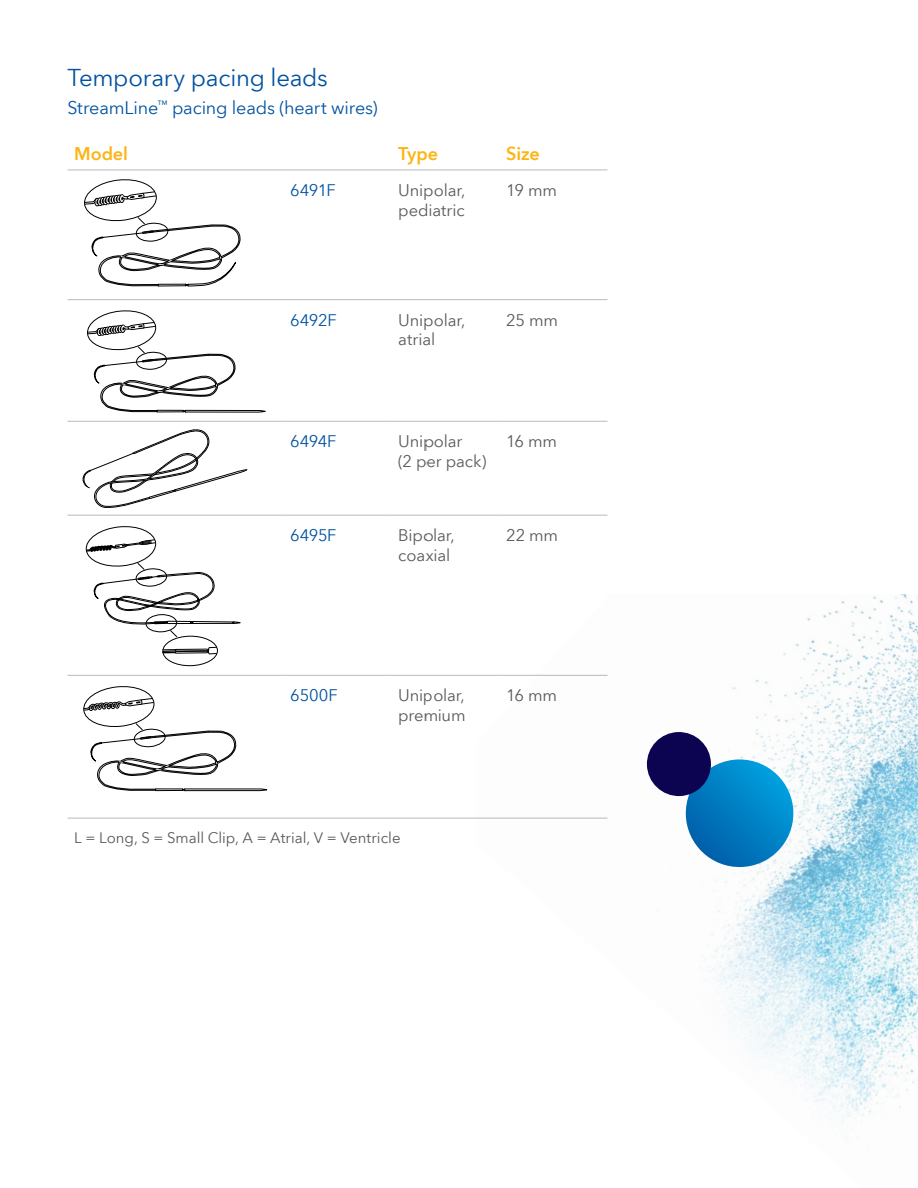
<style>
.page{position:relative;width:918px;height:1188px;background:#fff}
.page>*{position:absolute;margin:0;border:0;box-sizing:border-box;transform-origin:0 0}
.t1{font:24px "Avenir Next World";letter-spacing:-.01em;color:#0052a0}
.t2{font:18px "Avenir Next World";letter-spacing:-.01em;color:#0052a0}
.t3{font:600 18px "Avenir Next World";letter-spacing:-.005em;color:#fcb515}
.t4{font:16.5px/19.8px "Avenir Next World";letter-spacing:-.01em;color:#58595b}
.t5{font:16.5px "Avenir Next World";letter-spacing:-.015em;color:#0052a0}
.t6{font:15px "Avenir Next World";color:#58595b}
</style>
<div class="page">
<hr style="left:68px;top:170px;width:216px;height:1px;background:#b8babc">
<hr style="left:284px;top:170px;width:108px;height:1px;background:#b8babc">
<hr style="left:392px;top:170px;width:108px;height:1px;background:#b8babc">
<hr style="left:500px;top:170px;width:108px;height:1px;background:#b8babc">
<hr style="left:68px;top:299px;width:216px;height:1px;background:#b8babc">
<hr style="left:284px;top:299px;width:108px;height:1px;background:#b8babc">
<hr style="left:392px;top:299px;width:108px;height:1px;background:#b8babc">
<hr style="left:500px;top:299px;width:108px;height:1px;background:#b8babc">
<hr style="left:68px;top:421px;width:216px;height:1px;background:#b8babc">
<hr style="left:284px;top:421px;width:108px;height:1px;background:#b8babc">
<hr style="left:392px;top:421px;width:108px;height:1px;background:#b8babc">
<hr style="left:500px;top:421px;width:108px;height:1px;background:#b8babc">
<hr style="left:68px;top:515px;width:216px;height:1px;background:#b8babc">
<hr style="left:284px;top:515px;width:108px;height:1px;background:#b8babc">
<hr style="left:392px;top:515px;width:108px;height:1px;background:#b8babc">
<hr style="left:500px;top:515px;width:108px;height:1px;background:#b8babc">
<hr style="left:68px;top:675px;width:216px;height:1px;background:#b8babc">
<hr style="left:284px;top:675px;width:108px;height:1px;background:#b8babc">
<hr style="left:392px;top:675px;width:108px;height:1px;background:#b8babc">
<hr style="left:68px;top:818px;width:216px;height:1px;background:#b8babc">
<hr style="left:284px;top:818px;width:108px;height:1px;background:#b8babc">
<hr style="left:392px;top:818px;width:108px;height:1px;background:#b8babc">
<svg style="left:84px;top:179px;width:157px;height:108px"></svg>
<svg style="left:87px;top:310px;width:179px;height:103px"></svg>
<svg style="left:83px;top:429px;width:164px;height:79px"></svg>
<div style="left:162px;top:636px;width:56px;height:30px;border:1px solid #000;border-radius:50%"></div>
<svg style="left:163px;top:647px;width:54px;height:7px"></svg>
<svg style="left:85px;top:526px;width:156px;height:112px"></svg>
<svg style="left:83px;top:686px;width:184px;height:105px"></svg>
<img style="left:476px;top:594px;width:442px;height:530px">
<svg style="left:646px;top:732px;width:148px;height:136px"></svg>
<h1 class="t1" style="left:68px;top:58px;width:262px">Temporary pacing leads</h1>
<p class="t2" style="left:68px;top:93px;width:312px">StreamLine<sup>™</sup> pacing leads (heart wires)</p>
<p class="t3" style="left:74px;top:143px;width:55px">Model</p>
<p class="t3" style="left:398px;top:143px;width:41px">Type</p>
<p class="t3" style="left:506px;top:143px;width:35px">Size</p>
<p class="t5" style="left:290px;top:177px;width:47px">6491F</p>
<p class="t4" style="left:398px;top:180px;width:69px">Unipolar, pediatric</p>
<p class="t4" style="left:506px;top:180px;width:52px">19 mm</p>
<p class="t5" style="left:290px;top:307px;width:48px">6492F</p>
<p class="t4" style="left:398px;top:310px;width:69px">Unipolar, atrial</p>
<p class="t4" style="left:506px;top:310px;width:53px">25 mm</p>
<p class="t5" style="left:290px;top:428px;width:48px">6494F</p>
<p class="t4" style="left:398px;top:432px;width:90px">Unipolar<br>(2 per pack)</p>
<p class="t4" style="left:506px;top:432px;width:52px">16 mm</p>
<p class="t5" style="left:290px;top:522px;width:48px">6495F</p>
<p class="t4" style="left:398px;top:526px;width:58px">Bipolar, coaxial</p>
<p class="t4" style="left:506px;top:526px;width:53px">22 mm</p>
<p class="t5" style="left:290px;top:682px;width:49px">6500F</p>
<p class="t4" style="left:398px;top:686px;width:69px">Unipolar, premium</p>
<p class="t4" style="left:506px;top:686px;width:52px">16 mm</p>
<p class="t6" style="left:74px;top:826px;width:328px">L = Long, S = Small Clip, A = Atrial, V = Ventricle</p>
</div>
